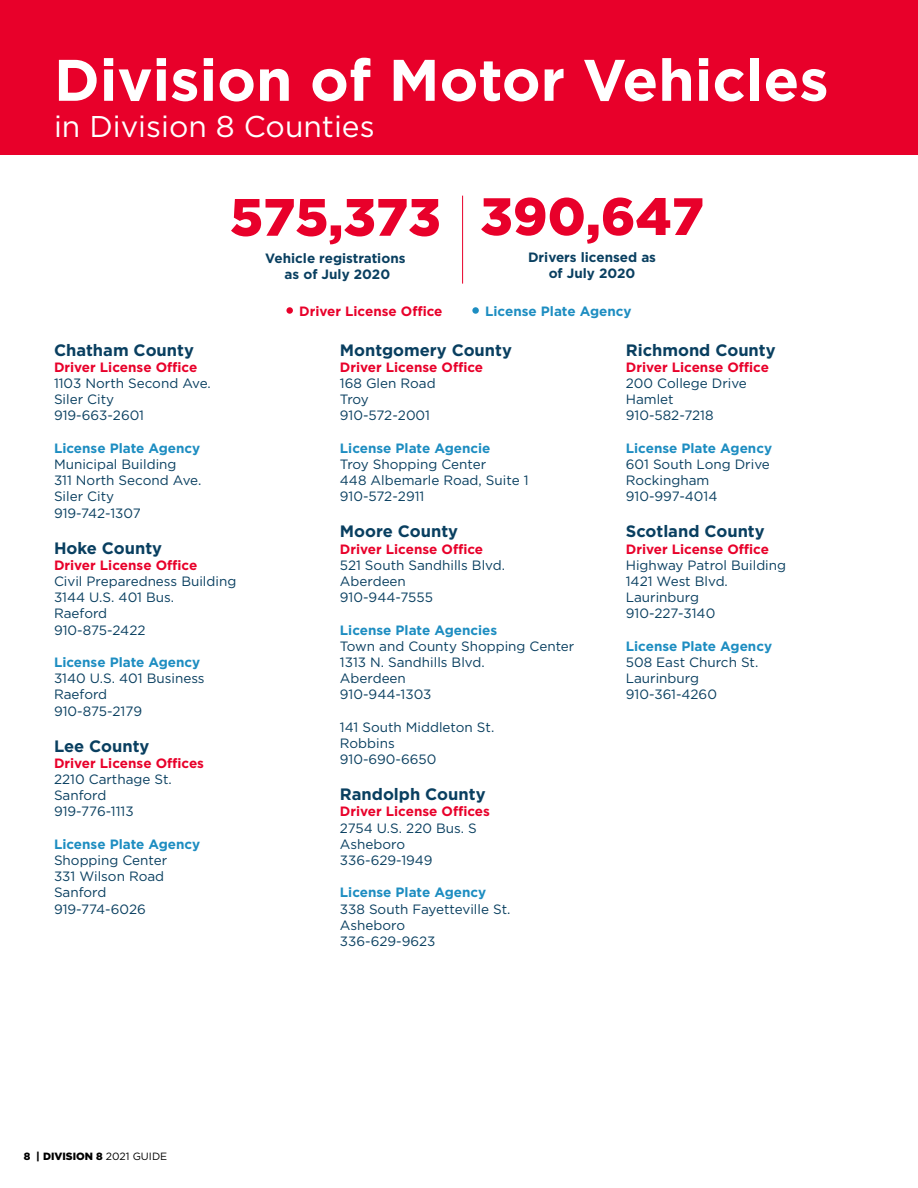
<style>
.page{position:relative;width:918px;height:1188px;background:#fff}
.page>*{position:absolute;margin:0;border:0;box-sizing:border-box;transform-origin:0 0}
.t1{font:700 58.5px "Gotham";color:#fff}
.t2{font:900 52.5px "Gotham";color:#e8002a}
.t3{font:30px "Gotham";color:#fff}
.t4{font:700 16.5px "Gotham";color:#093f60}
.t5{font:13.5px/16.2px "Gotham";color:#093f60}
.t6{font:700 13.5px "Gotham";color:#e8002a}
.t7{font:700 13.5px "Gotham";color:#1d8dc1}
.t8{font:700 13.5px/16.2px "Gotham";color:#093f60;text-align:center}
.t9{font:900 10.5px "Gotham";color:#000}
.s1{font-weight:400}
</style>
<div class="page">
<div style="left:0;top:0;width:918px;height:154px;background:#e8002a"></div>
<hr style="left:462px;top:196px;width:1px;height:88px;background:#e8002a">
<div style="left:286px;top:307px;width:7px;height:7px;background:#e8002a;border-radius:50%"></div>
<svg style="left:472px;top:307px;width:7px;height:7px"></svg>
<h1 class="t1" style="left:54px;top:41px;width:776px">Division of Motor Vehicles</h1>
<h3 class="t3" style="left:54px;top:107px;width:322px">in Division 8 Counties</h3>
<h2 class="t2" style="left:230px;top:187px;width:212px">575,373</h2>
<p class="t8" style="left:265px;top:250px;width:142px">Vehicle registrations as of July 2020</p>
<h2 class="t2" style="left:480px;top:186px;width:225px">390,647</h2>
<p class="t8" style="left:528px;top:249px;width:130px">Drivers licensed as of July 2020</p>
<p class="t4" style="left:54px;top:339px;width:141px">Chatham County</p>
<p class="t6" style="left:54px;top:358px;width:145px">Driver License Office</p>
<p class="t5" style="left:54px;top:375px;width:158px">1103 North Second Ave.<br>Siler City<br>919-663-2601</p>
<p class="t7" style="left:54px;top:439px;width:148px">License Plate Agency</p>
<p class="t5" style="left:54px;top:456px;width:149px">Municipal Building<br>311 North Second Ave.<br>Siler City<br>919-742-1307</p>
<p class="t4" style="left:54px;top:537px;width:110px">Hoke County</p>
<p class="t6" style="left:54px;top:556px;width:145px">Driver License Office</p>
<p class="t5" style="left:54px;top:573px;width:184px">Civil Preparedness Building<br>3144 U.S. 401 Bus.<br>Raeford<br>910-875-2422</p>
<p class="t7" style="left:54px;top:653px;width:148px">License Plate Agency</p>
<p class="t5" style="left:54px;top:670px;width:152px">3140 U.S. 401 Business<br>Raeford<br>910-875-2179</p>
<p class="t4" style="left:54px;top:735px;width:97px">Lee County</p>
<p class="t6" style="left:54px;top:754px;width:152px">Driver License Offices</p>
<p class="t5" style="left:54px;top:771px;width:119px">2210 Carthage St.<br>Sanford<br>919-776-1113</p>
<p class="t7" style="left:54px;top:835px;width:148px">License Plate Agency</p>
<p class="t5" style="left:54px;top:852px;width:115px">Shopping Center<br>331 Wilson Road<br>Sanford<br>919-774-6026</p>
<p class="t6" style="left:299px;top:302px;width:145px">Driver License Office</p>
<p class="t7" style="left:485px;top:302px;width:148px">License Plate Agency</p>
<p class="t4" style="left:340px;top:339px;width:174px">Montgomery County</p>
<p class="t6" style="left:340px;top:358px;width:145px">Driver License Office</p>
<p class="t5" style="left:340px;top:375px;width:97px">168 Glen Road<br>Troy<br>910-572-2001</p>
<p class="t7" style="left:340px;top:439px;width:152px">License Plate Agencie</p>
<p class="t5" style="left:340px;top:456px;width:190px">Troy Shopping Center<br>448 Albemarle Road, Suite 1<br>910-572-2911</p>
<p class="t4" style="left:340px;top:521px;width:120px">Moore County</p>
<p class="t6" style="left:340px;top:540px;width:145px">Driver License Office</p>
<p class="t5" style="left:340px;top:557px;width:167px">521 South Sandhills Blvd.<br>Aberdeen<br>910-944-7555</p>
<p class="t7" style="left:340px;top:621px;width:159px">License Plate Agencies</p>
<p class="t5" style="left:340px;top:638px;width:236px">Town and County Shopping Center<br>1313 N. Sandhills Blvd.<br>Aberdeen<br>910-944-1303</p>
<p class="t5" style="left:340px;top:719px;width:156px">141 South Middleton St.<br>Robbins<br>910-690-6650</p>
<p class="t4" style="left:340px;top:783px;width:147px">Randolph County</p>
<p class="t6" style="left:340px;top:803px;width:152px">Driver License Offices</p>
<p class="t5" style="left:340px;top:819px;width:139px">2754 U.S. 220 Bus. S<br>Asheboro<br>336-629-1949</p>
<p class="t7" style="left:340px;top:884px;width:148px">License Plate Agency</p>
<p class="t5" style="left:340px;top:900px;width:172px">338 South Fayetteville St.<br>Asheboro<br>336-629-9623</p>
<p class="t4" style="left:626px;top:339px;width:151px">Richmond County</p>
<p class="t6" style="left:626px;top:358px;width:145px">Driver License Office</p>
<p class="t5" style="left:626px;top:375px;width:123px">200 College Drive<br>Hamlet<br>910-582-7218</p>
<p class="t7" style="left:626px;top:439px;width:148px">License Plate Agency</p>
<p class="t5" style="left:626px;top:456px;width:146px">601 South Long Drive<br>Rockingham<br>910-997-4014</p>
<p class="t4" style="left:626px;top:521px;width:140px">Scotland County</p>
<p class="t6" style="left:626px;top:540px;width:145px">Driver License Office</p>
<p class="t5" style="left:626px;top:557px;width:162px">Highway Patrol Building<br>1421 West Blvd.<br>Laurinburg<br>910-227-3140</p>
<p class="t7" style="left:626px;top:637px;width:148px">License Plate Agency</p>
<p class="t5" style="left:626px;top:654px;width:134px">508 East Church St.<br>Laurinburg<br>910-361-4260</p>
<p class="t9" style="left:24px;top:1150px;width:145px">8 | DIVISION 8 <span class="s1">2021 GUIDE</span></p>
</div>
